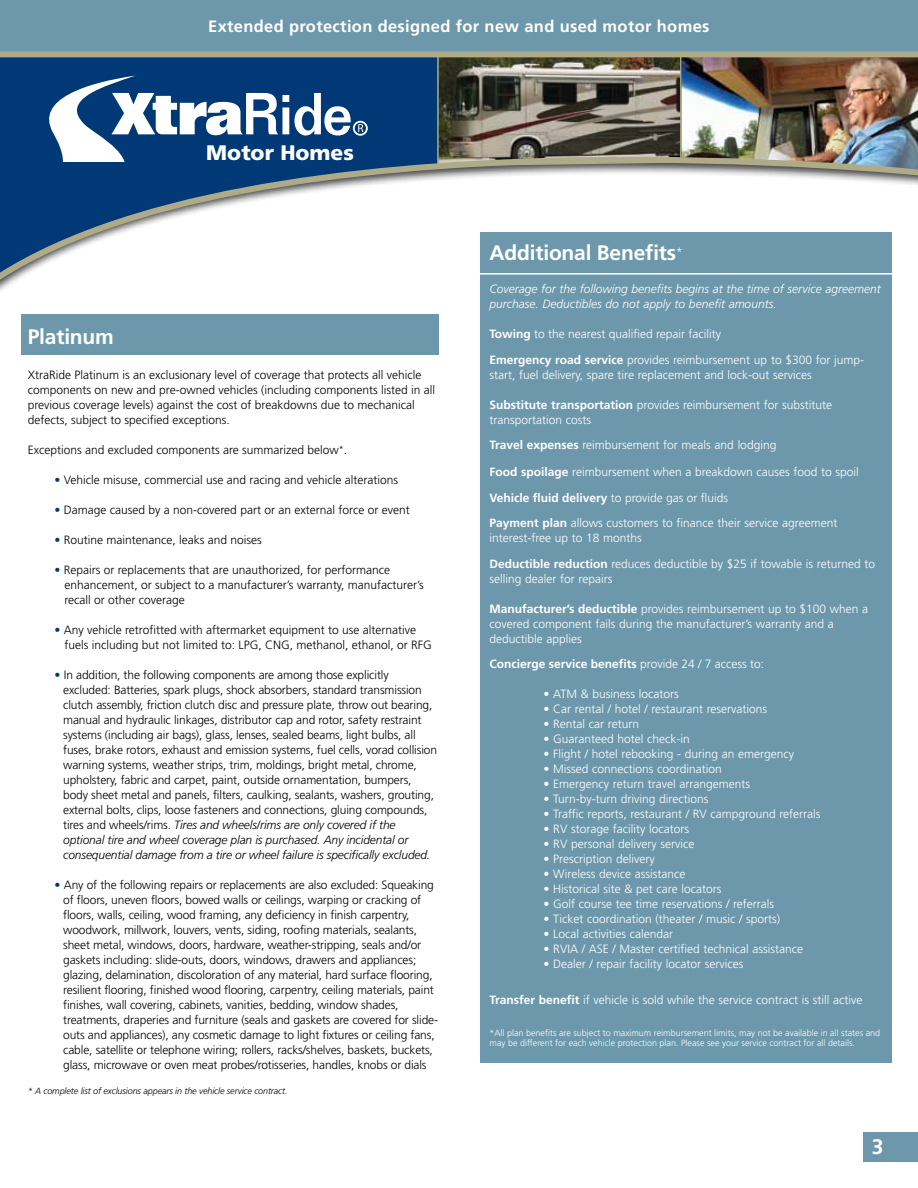
<style>
.page{position:relative;width:918px;height:1188px;background:#fff}
.page>*{position:absolute;margin:0;border:0;box-sizing:border-box;transform-origin:0 0}
.t1{font:700 21px "Frutiger";letter-spacing:-.01em;color:#fff}
.t2{font:900 21px "Frutiger";color:#fff}
.t3{font:700 16.5px "Frutiger";letter-spacing:.02em;color:#fff}
.t4{font:300 12px/15px "Frutiger";letter-spacing:-.01em;color:#000}
.t5{font:300 12px/25.5px "Frutiger";color:#fff}
.t6{font:italic 300 12px/15px "Frutiger";color:#fff}
.t7{font:700 12px "Frutiger";color:#fff}
.t8{font:300 9px/10.5px "Frutiger";color:#fff}
.t9{font:italic 300 9px "Frutiger";letter-spacing:-.01em;color:#000}
.s1{font-size:9px}
.s2{font-weight:700;color:#003976}
.s3{color:#003976}
.s4{font-style:italic}
.s5{font-weight:700}
.s6{font-weight:300}
</style>
<div class="page">
<div style="left:0;top:0;width:918px;height:74px;background:#6d98ac"></div>
<div style="left:0;top:57px;width:436px;height:45px;background:#003976"></div>
<img style="left:436px;top:57px;width:246px;height:45px">
<img style="left:682px;top:57px;width:236px;height:45px">
<div style="left:0;top:51px;width:918px;height:6px;background:#afab89"></div>
<svg style="left:0;top:102px;width:918px;height:191px"></svg>
<svg style="left:49px;top:76px;width:302px;height:85px"></svg>
<div style="left:353px;top:121px;width:15px;height:15px;border:2px solid #fff;border-radius:50%"></div>
<svg style="left:358px;top:124px;width:5px;height:8px"></svg>
<div style="left:22px;top:315px;width:417px;height:40px;background:#6d98ac"></div>
<div style="left:864px;top:1132px;width:54px;height:29px;background:#6d98ac"></div>
<div style="left:480px;top:232px;width:411px;height:830px;background:#6d98ac"></div>
<hr style="left:466px;top:273px;width:438px;height:2px;background:#fff">
<h2 class="t3" style="left:208px;top:17px;width:503px">Extended protection designed for new and used motor homes</h2>
<h1 class="t2" style="left:206px;top:140px;width:149px">Motor Homes</h1>
<h1 class="t1" style="left:28px;top:325px;width:88px">Platinum</h1>
<p class="t4" style="left:28px;top:367px;width:409px">XtraRide Platinum is an exclusionary level of coverage that protects all vehicle components on new and pre-owned vehicles (including components listed in all previous coverage levels) against the cost of breakdowns due to mechanical defects, subject to specified exceptions.</p>
<p class="t4" style="left:28px;top:442px;width:321px">Exceptions and excluded components are summarized below<span class="s1">*</span>.</p>
<p class="t4" style="left:55px;top:472px;width:345px"><span class="s2">•</span> Vehicle misuse, commercial use and racing and vehicle alterations</p>
<p class="t4" style="left:55px;top:502px;width:357px"><span class="s2">•</span> Damage caused by a non-covered part or an external force or event</p>
<p class="t4" style="left:55px;top:532px;width:209px"><span class="s2">•</span> Routine maintenance, leaks and noises</p>
<p class="t4" style="left:65px;top:562px;width:361px;text-indent:-10px"><span class="s3">•</span> Repairs or replacements that are unauthorized, for performance enhancement, or subject to a manufacturer’s warranty, manufacturer’s recall or other coverage</p>
<p class="t4" style="left:65px;top:622px;width:369px;text-indent:-10px"><span class="s2">•</span> Any vehicle retrofitted with aftermarket equipment to use alternative fuels including but not limited to: LPG, CNG, methanol, ethanol, or RFG</p>
<p class="t4" style="left:63px;top:667px;width:375px;text-indent:-9px"><span class="s2">•</span> In addition, the following components are among those explicitly excluded: Batteries, spark plugs, shock absorbers, standard transmission clutch assembly, friction clutch disc and pressure plate, throw out bearing, manual and hydraulic linkages, distributor cap and rotor, safety restraint systems (including air bags), glass, lenses, sealed beams, light bulbs, all fuses, brake rotors, exhaust and emission systems, fuel cells, vorad collision warning systems, weather strips, trim, moldings, bright metal, chrome, upholstery, fabric and carpet, paint, outside ornamentation, bumpers, body sheet metal and panels, filters, caulking, sealants, washers, grouting, external bolts, clips, loose fasteners and connections, gluing compounds, tires and wheels/rims. <span class="s4">Tires and wheels/rims are only covered if the optional tire and wheel coverage plan is purchased. Any incidental or consequential damage from a tire or wheel failure is specifically excluded.</span></p>
<p class="t4" style="left:63px;top:877px;width:376px;text-indent:-9px"><span class="s2">•</span> Any of the following repairs or replacements are also excluded: Squeaking of floors, uneven floors, bowed walls or ceilings, warping or cracking of floors, walls, ceiling, wood framing, any deficiency in finish carpentry, woodwork, millwork, louvers, vents, siding, roofing materials, sealants, sheet metal, windows, doors, hardware, weather-stripping, seals and/or gaskets including: slide-outs, doors, windows, drawers and appliances; glazing, delamination, discoloration of any material, hard surface flooring, resilient flooring, finished wood flooring, carpentry, ceiling materials, paint finishes, wall covering, cabinets, vanities, bedding, window shades, treatments, draperies and furniture (seals and gaskets are covered for slide&shy;outs and appliances), any cosmetic damage to light fixtures or ceiling fans, cable, satellite or telephone wiring; rollers, racks/shelves, baskets, buckets, glass, microwave or oven meat probes/rotisseries, handles, knobs or dials</p>
<p class="t9" style="left:28px;top:1086px;width:261px">* A complete list of exclusions appears in the vehicle service contract.</p>
<h1 class="t1" style="left:490px;top:241px;width:195px">Additional Benefits<sup>*</sup></h1>
<p class="t6" style="left:490px;top:282px;width:393px">Coverage for the following benefits begins at the time of service agreement purchase. Deductibles do not apply to benefit amounts.</p>
<p class="t5" style="left:490px;top:322px;width:376px"><span class="s5">Towing</span> to the nearest qualified repair facility<br><span class="s5">Emergency road service</span> provides reimbursement up to $300 for jump-</p>
<p class="t5" style="left:490px;top:362px;width:324px">start, fuel delivery, spare tire replacement and lock-out services</p>
<p class="t5" style="left:490px;top:397px;width:344px;line-height:15px"><span class="s5">Substitute transportation</span> provides reimbursement for substitute transportation costs</p>
<p class="t5" style="left:490px;top:433px;width:288px"><span class="s5">Travel expenses</span> reimbursement for meals and lodging</p>
<p class="t5" style="left:490px;top:460px;width:371px"><span class="s5">Food spoilage</span> reimbursement when a breakdown causes food to spoil<br><span class="s5">Vehicle fluid delivery</span> to provide gas or fluids<br><span class="s5">Payment plan</span> allows customers to finance their service agreement</p>
<p class="t5" style="left:490px;top:526px;width:387px">interest-free up to 18 months<br><span class="s5">Deductible reduction</span> reduces deductible by $25 if towable is returned to</p>
<p class="t5" style="left:490px;top:566px;width:124px">selling dealer for repairs</p>
<p class="t5" style="left:490px;top:601px;width:380px;line-height:15px"><span class="s5">Manufacturer’s deductible</span> provides reimbursement up to $100 when a covered component fails during the manufacturer’s warranty and a deductible applies</p>
<p class="t7" style="left:490px;top:657px;width:276px">Concierge service benefits <span class="s6">provide 24 / 7 access to:</span></p>
<p class="t5" style="left:544px;top:682px;width:137px">• ATM &amp; business locators</p>
<p class="t5" style="left:544px;top:697px;width:225px">• Car rental / hotel / restaurant reservations</p>
<p class="t5" style="left:544px;top:712px;width:97px">• Rental car return</p>
<p class="t5" style="left:544px;top:727px;width:148px">• Guaranteed hotel check-in</p>
<p class="t5" style="left:544px;top:742px;width:252px">• Flight / hotel rebooking - during an emergency</p>
<p class="t5" style="left:544px;top:757px;width:180px">• Missed connections coordination</p>
<p class="t5" style="left:544px;top:772px;width:208px">• Emergency return travel arrangements</p>
<p class="t5" style="left:544px;top:787px;width:166px">• Turn-by-turn driving directions</p>
<p class="t5" style="left:544px;top:802px;width:278px">• Traffic reports, restaurant / RV campground referrals</p>
<p class="t5" style="left:544px;top:817px;width:147px">• RV storage facility locators</p>
<p class="t5" style="left:544px;top:832px;width:152px">• RV personal delivery service</p>
<p class="t5" style="left:544px;top:847px;width:113px">• Prescription delivery</p>
<p class="t5" style="left:544px;top:862px;width:143px">• Wireless device assistance</p>
<p class="t5" style="left:544px;top:877px;width:179px">• Historical site &amp; pet care locators</p>
<p class="t5" style="left:544px;top:892px;width:232px">• Golf course tee time reservations / referrals</p>
<p class="t5" style="left:544px;top:907px;width:238px">• Ticket coordination (theater / music / sports)</p>
<p class="t5" style="left:544px;top:922px;width:131px">• Local activities calendar</p>
<p class="t5" style="left:544px;top:937px;width:261px">• RVIA / ASE / Master certified technical assistance</p>
<p class="t5" style="left:544px;top:952px;width:201px">• Dealer / repair facility locator services</p>
<p class="t5" style="left:490px;top:988px;width:374px"><span class="s5">Transfer benefit</span> if vehicle is sold while the service contract is still active</p>
<p class="t8" style="left:490px;top:1028px;width:392px">*All plan benefits are subject to maximum reimbursement limits, may not be available in all states and may be different for each vehicle protection plan. Please see your service contract for all details.</p>
<h1 class="t1" style="left:872px;top:1135px;width:13px">3</h1>
</div>
